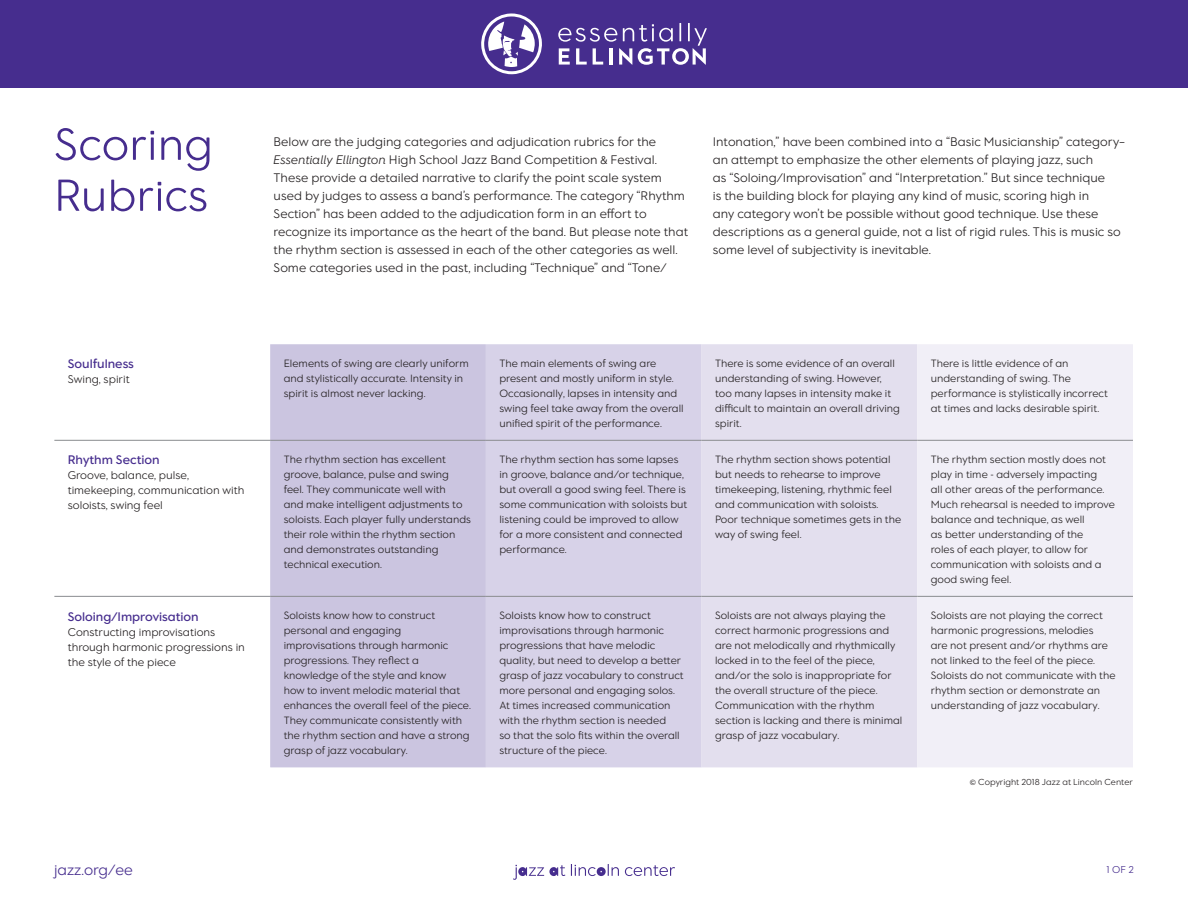
<style>
.page{position:relative;width:1188px;height:918px;background:#fff}
.page>*{position:absolute;margin:0;border:0;box-sizing:border-box;transform-origin:0 0}
.t1{font:54px/51px "Jelly Roll";color:#462d8e}
.t2{font:18px "Jelly Roll";color:#462d8e}
.t3{font:15px/18px "Jelly Roll";color:#231f20}
.t4{font:700 15px "Jelly Roll";color:#462d8e}
.t5{font:13.5px/15px "Jelly Roll";color:#231f20}
.t6{font:12.75px/15px "Jelly Roll";color:#231f20}
.t7{font:12px "Jelly Roll";color:#462d8e}
.t8{font:10.5px "Jelly Roll";color:#231f20}
.s1{font-style:italic}
</style>
<div class="page">
<div style="left:0;top:0;width:1188px;height:88px;background:#462d8e"></div>
<svg style="left:558px;top:23px;width:149px;height:42px"></svg>
<svg style="left:481px;top:14px;width:61px;height:60px"></svg>
<svg style="left:513px;top:865px;width:52px;height:15px"></svg>
<svg style="left:571px;top:864px;width:48px;height:12px"></svg>
<svg style="left:625px;top:865px;width:50px;height:11px"></svg>
<div style="left:270px;top:344px;width:216px;height:423px;background:#cbc5e0"></div>
<div style="left:486px;top:344px;width:216px;height:423px;background:#d7d2e8"></div>
<div style="left:702px;top:344px;width:215px;height:423px;background:#e3dfee"></div>
<div style="left:917px;top:344px;width:216px;height:423px;background:#f1eff7"></div>
<hr style="left:54px;top:440px;width:216px;height:1px;background:#8a8c8f">
<hr style="left:270px;top:440px;width:216px;height:1px;background:#8a8c8f">
<hr style="left:486px;top:440px;width:216px;height:1px;background:#8a8c8f">
<hr style="left:702px;top:440px;width:215px;height:1px;background:#8a8c8f">
<hr style="left:917px;top:440px;width:216px;height:1px;background:#8a8c8f">
<hr style="left:54px;top:596px;width:216px;height:1px;background:#8a8c8f">
<hr style="left:270px;top:596px;width:216px;height:1px;background:#8a8c8f">
<hr style="left:486px;top:596px;width:216px;height:1px;background:#8a8c8f">
<hr style="left:702px;top:596px;width:215px;height:1px;background:#8a8c8f">
<hr style="left:917px;top:596px;width:216px;height:1px;background:#8a8c8f">
<h1 class="t1" style="left:54px;top:119px;width:161px">Scoring<br>Rubrics</h1>
<p class="t3" style="left:274px;top:132px;width:416px">Below are the judging categories and adjudication rubrics for the <span class="s1">Essentially Ellington</span> High School Jazz Band Competition &amp; Festival.<br>These provide a detailed narrative to clarify the point scale system used by judges to assess a band’s performance. The category “Rhythm Section” has been added to the adjudication form in an effort to recognize its importance as the heart of the band. But please note that the rhythm section is assessed in each of the other categories as well.<br>Some categories used in the past, including “Technique” and “Tone/</p>
<p class="t3" style="left:713px;top:132px;width:414px">Intonation,” have been combined into a “Basic Musicianship” category– an attempt to emphasize the other elements of playing jazz, such<br>as “Soloing/Improvisation” and “Interpretation.” But since technique<br>is the building block for playing any kind of music, scoring high in<br>any category won’t be possible without good technique. Use these descriptions as a general guide, not a list of rigid rules. This is music so some level of subjectivity is inevitable.</p>
<p class="t4" style="left:68px;top:356px;width:68px">Soulfulness</p>
<p class="t5" style="left:68px;top:372px;width:64px">Swing, spirit</p>
<p class="t6" style="left:284px;top:356px;width:187px">Elements of swing are clearly uniform and stylistically accurate. Intensity in spirit is almost never lacking.</p>
<p class="t6" style="left:499px;top:356px;width:186px">The main elements of swing are present and mostly uniform in style.<br>Occasionally, lapses in intensity and swing feel take away from the overall unified spirit of the performance.</p>
<p class="t6" style="left:715px;top:356px;width:186px">There is some evidence of an overall understanding of swing. However, too many lapses in intensity make it difficult to maintain an overall driving spirit.</p>
<p class="t6" style="left:931px;top:356px;width:179px">There is little evidence of an understanding of swing. The performance is stylistically incorrect at times and lacks desirable spirit.</p>
<p class="t4" style="left:68px;top:452px;width:94px">Rhythm Section</p>
<p class="t5" style="left:68px;top:468px;width:178px">Groove, balance, pulse, timekeeping, communication with soloists, swing feel</p>
<p class="t6" style="left:284px;top:452px;width:189px">The rhythm section has excellent groove, balance, pulse and swing feel. They communicate well with<br>and make intelligent adjustments to soloists. Each player fully understands their role within the rhythm section and demonstrates outstanding technical execution.</p>
<p class="t6" style="left:499px;top:452px;width:190px">The rhythm section has some lapses in groove, balance and/or technique, but overall a good swing feel. There is some communication with soloists but listening could be improved to allow for a more consistent and connected performance.</p>
<p class="t6" style="left:715px;top:452px;width:188px">The rhythm section shows potential but needs to rehearse to improve timekeeping, listening, rhythmic feel and communication with soloists.<br>Poor technique sometimes gets in the way of swing feel.</p>
<p class="t6" style="left:931px;top:452px;width:186px">The rhythm section mostly does not play in time - adversely impacting<br>all other areas of the performance.<br>Much rehearsal is needed to improve balance and technique, as well<br>as better understanding of the<br>roles of each player, to allow for communication with soloists and a good swing feel.</p>
<p class="t4" style="left:68px;top:609px;width:133px">Soloing/Improvisation</p>
<p class="t5" style="left:68px;top:624px;width:179px">Constructing improvisations through harmonic progressions in the style of the piece</p>
<p class="t6" style="left:284px;top:608px;width:189px">Soloists know how to construct personal and engaging improvisations through harmonic progressions. They reflect a knowledge of the style and know<br>how to invent melodic material that enhances the overall feel of the piece.<br>They communicate consistently with the rhythm section and have a strong grasp of jazz vocabulary.</p>
<p class="t6" style="left:499px;top:608px;width:186px">Soloists know how to construct improvisations through harmonic progressions that have melodic quality, but need to develop a better grasp of jazz vocabulary to construct more personal and engaging solos.<br>At times increased communication with the rhythm section is needed<br>so that the solo fits within the overall structure of the piece.</p>
<p class="t6" style="left:715px;top:608px;width:189px">Soloists are not always playing the correct harmonic progressions and are not melodically and rhythmically locked in to the feel of the piece, and/or the solo is inappropriate for the overall structure of the piece.<br>Communication with the rhythm section is lacking and there is minimal grasp of jazz vocabulary.</p>
<p class="t6" style="left:931px;top:608px;width:186px">Soloists are not playing the correct harmonic progressions, melodies<br>are not present and/or rhythms are not linked to the feel of the piece.<br>Soloists do not communicate with the rhythm section or demonstrate an understanding of jazz vocabulary.</p>
<p class="t8" style="left:970px;top:776px;width:164px">© Copyright 2018 Jazz at Lincoln Center</p>
<h2 class="t2" style="left:54px;top:861px;width:81px">jazz.org/ee</h2>
<p class="t7" style="left:1107px;top:863px;width:29px">1 OF 2</p>
</div>
